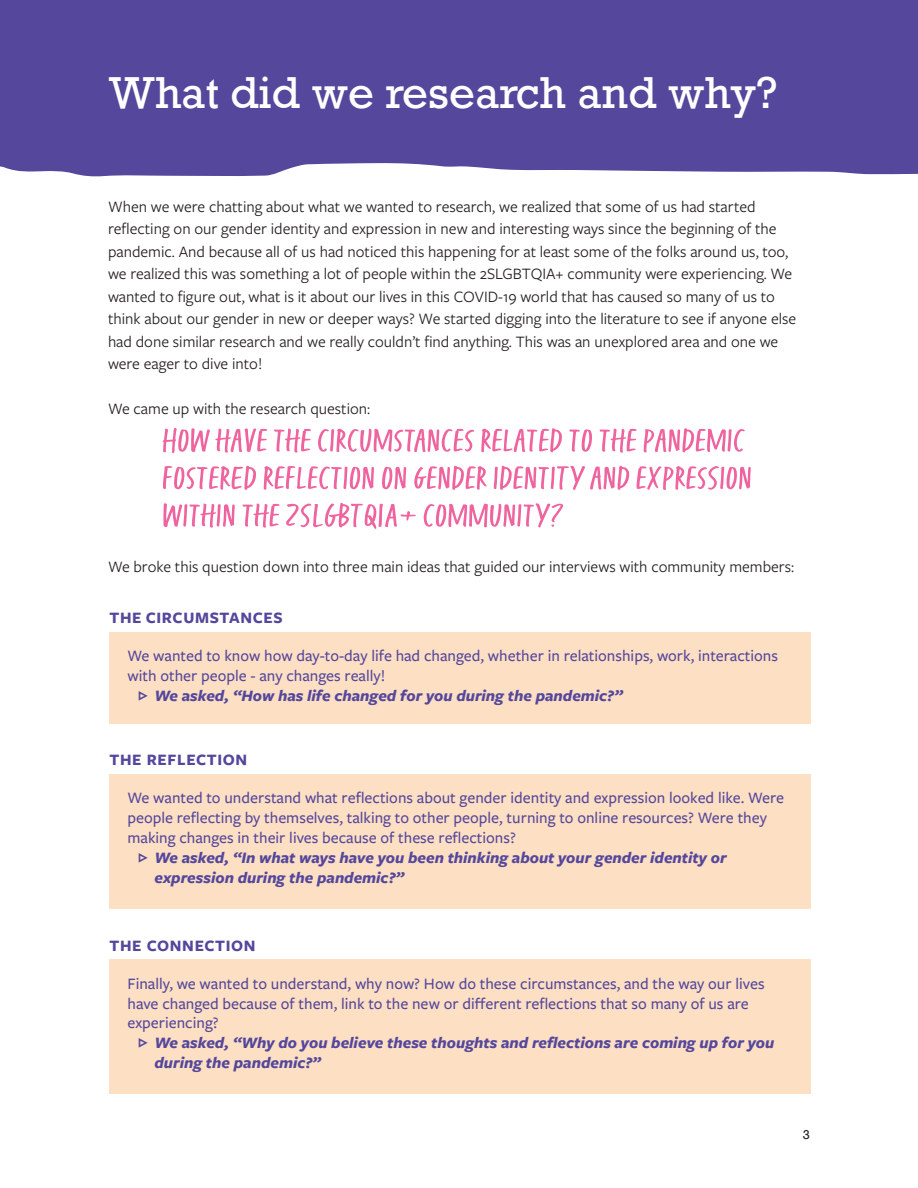
<style>
.page{position:relative;width:918px;height:1188px;background:#fff}
.page>*{position:absolute;margin:0;border:0;box-sizing:border-box;transform-origin:0 0}
.t1{font:42px "Rockwell";color:#fff}
.t2{font:37.5px/37.5px "Fave Condensed One Pro";color:#ef639f;scale:1.4 1}
.t3{font:16.5px/22.5px "Freight Sans Pro";color:#231f20}
.t4{font:500 16.5px/19.8px "Freight Sans Pro";color:#54479c}
.t5{font:italic 700 16.5px/19.8px "Freight Sans Pro";color:#54479c}
.t6{font:700 16.5px "Freight Sans Pro";letter-spacing:.04em;color:#54479c}
.t7{font:12px "Rockwell";color:#231f20}
</style>
<div class="page">
<div style="left:0;top:0;width:918px;height:177px;background:#54479c"></div>
<div style="left:110px;top:632px;width:702px;height:91px;background:#fddfc3"></div>
<div style="left:110px;top:774px;width:702px;height:135px;background:#fddfc3"></div>
<div style="left:110px;top:959px;width:702px;height:135px;background:#fddfc3"></div>
<h1 class="t1" style="left:108px;top:67px;width:671px">What did we research and why?</h1>
<p class="t3" style="left:108px;top:194px;width:690px">When we were chatting about what we wanted to research, we realized that some of us had started reflecting on our gender identity and expression in new and interesting ways since the beginning of the pandemic. And because all of us had noticed this happening for at least some of the folks around us, too, we realized this was something a lot of people within the 2SLGBTQIA+ community were experiencing. We wanted to figure out, what is it about our lives in this COVID-19 world that has caused so many of us to think about our gender in new or deeper ways? We started digging into the literature to see if anyone else had done similar research and we really couldn’t find anything. This was an unexplored area and one we were eager to dive into!</p>
<p class="t3" style="left:108px;top:397px;width:264px">We came up with the research question:</p>
<h2 class="t2" style="left:162px;top:421px;width:423px">HOW HAVE THE CIRCUMSTANCES RELATED TO THE PANDEMIC<br>FOSTERED REFLECTION ON GENDER IDENTITY AND EXPRESSION<br>WITHIN THE 2SLGBTQIA+ COMMUNITY?</h2>
<p class="t3" style="left:108px;top:554px;width:688px">We broke this question down into three main ideas that guided our interviews with community members:</p>
<p class="t6" style="left:109px;top:607px;width:175px">THE CIRCUMSTANCES</p>
<p class="t4" style="left:128px;top:645px;width:652px">We wanted to know how day-to-day life had changed, whether in relationships, work, interactions with other people - any changes really!</p>
<p class="t5" style="left:154px;top:685px;width:470px">We asked, “How has life changed for you during the pandemic?”</p>
<p class="t6" style="left:109px;top:749px;width:139px">THE REFLECTION</p>
<p class="t4" style="left:128px;top:787px;width:658px">We wanted to understand what reflections about gender identity and expression looked like. Were people reflecting by themselves, talking to other people, turning to online resources? Were they making changes in their lives because of these reflections?</p>
<p class="t5" style="left:154px;top:847px;width:574px">We asked, “In what ways have you been thinking about your gender identity or expression during the pandemic?”</p>
<p class="t6" style="left:109px;top:934px;width:148px">THE CONNECTION</p>
<p class="t4" style="left:128px;top:973px;width:639px">Finally, we wanted to understand, why now? How do these circumstances, and the way our lives have changed because of them, link to the new or different reflections that so many of us are experiencing?</p>
<p class="t5" style="left:154px;top:1032px;width:621px">We asked, “Why do you believe these thoughts and reflections are coming up for you during the pandemic?”</p>
<p class="t7" style="left:803px;top:1127px;width:9px">3</p>
</div>
